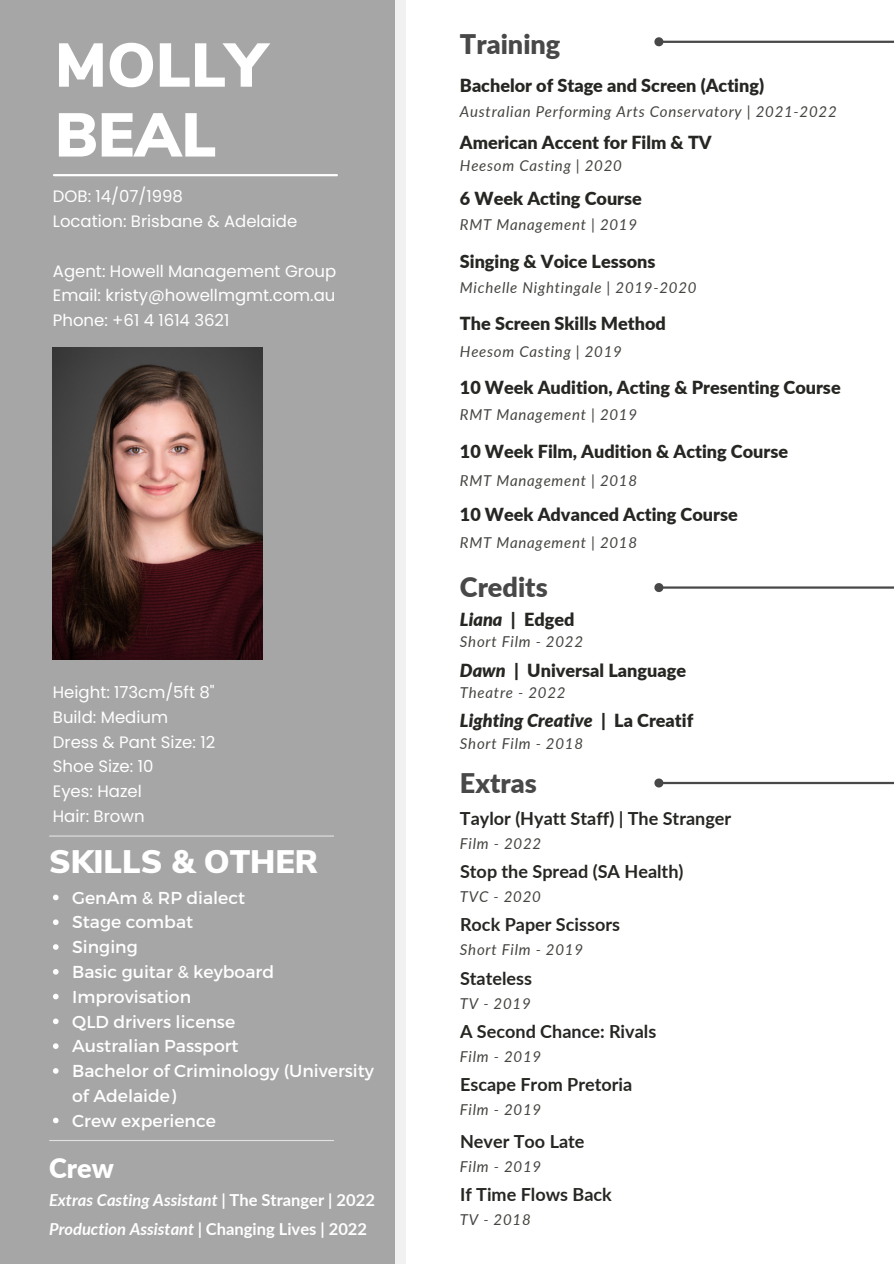
<style>
.page{position:relative;width:894px;height:1264px;background:#fff}
.page>*{position:absolute;margin:0;border:0;box-sizing:border-box;transform-origin:0 0}
.t1{font:900 61.5px/69.8px "Nunito Sans";color:#fff}
.t2{font:900 32.55px "Nunito Sans";color:#fff}
.t3{font:900 27px "Lato";color:#484848}
.t4{font:900 27px "Lato";color:#fff}
.t5{font:900 18px "Lato";color:#262723}
.t6{font:700 18px "Lato";color:#262723}
.t7{font:italic 900 18px "Lato";color:#262723}
.t8{font:17.25px/24.8px "Montserrat";color:#fff}
.t9{font:16.5px/24.8px "Poppins";color:#fff}
.t10{font:italic 700 16.5px/29.8px "Lato";color:#fff}
.t11{font:italic 15px "Lato";letter-spacing:.05em;color:#444440}
.s1{font-style:normal}
.s2{font-style:italic}
</style>
<div class="page">
<div style="left:11px;top:0;width:394px;height:1263px;background:linear-gradient(to bottom,#f1f1f1,#f1f1f1)"></div>
<div style="left:0;top:0;width:394px;height:1263px;background:#a6a6a6"></div>
<hr style="left:54px;top:174px;width:283px;height:2px;background:#fff">
<hr style="left:50px;top:835px;width:283px;height:1px;background:#e4e1e4">
<hr style="left:663px;top:586px;width:230px;height:2px;background:#484848">
<svg style="left:654px;top:583px;width:11px;height:9px"></svg>
<hr style="left:663px;top:41px;width:230px;height:2px;background:#484848">
<svg style="left:654px;top:37px;width:11px;height:10px"></svg>
<svg style="left:53px;top:894px;width:6px;height:6px"></svg>
<svg style="left:53px;top:919px;width:6px;height:6px"></svg>
<svg style="left:53px;top:944px;width:6px;height:5px"></svg>
<svg style="left:53px;top:969px;width:6px;height:5px"></svg>
<svg style="left:53px;top:993px;width:6px;height:6px"></svg>
<svg style="left:53px;top:1018px;width:6px;height:6px"></svg>
<svg style="left:53px;top:1043px;width:6px;height:5px"></svg>
<svg style="left:53px;top:1068px;width:6px;height:5px"></svg>
<svg style="left:53px;top:1117px;width:6px;height:6px"></svg>
<img style="left:53px;top:347px;width:209px;height:312px">
<hr style="left:663px;top:781px;width:230px;height:3px;background:#484848">
<svg style="left:654px;top:778px;width:11px;height:10px"></svg>
<hr style="left:50px;top:1139px;width:283px;height:2px;background:#e4e1e4">
<h1 class="t1" style="left:55px;top:32px;width:213px">MOLLY<br>BEAL</h1>
<p class="t9" style="left:53px;top:184px;width:246px">DOB: 14/07/1998<br>Location: Brisbane &amp; Adelaide</p>
<p class="t9" style="left:53px;top:258px;width:285px;text-align:justify">Agent: Howell Management Group Email: kristy@howellmgmt.com.au Phone: +61 4 1614 3621</p>
<p class="t9" style="left:53px;top:679px;width:164px">Height: 173cm/5ft 8"<br>Build: Medium<br>Dress &amp; Pant Size: 12<br>Shoe Size: 10<br>Eyes: Hazel<br>Hair: Brown</p>
<h2 class="t2" style="left:49px;top:839px;width:270px">SKILLS &amp; OTHER</h2>
<p class="t8" style="left:72px;top:884px;width:303px">GenAm &amp; RP dialect<br>Stage combat<br>Singing<br>Basic guitar &amp; keyboard<br>Improvisation<br>QLD drivers license<br>Australian Passport<br>Bachelor of Criminology (University of Adelaide)<br>Crew experience</p>
<h3 class="t4" style="left:49px;top:1151px;width:66px">Crew</h3>
<p class="t10" style="left:49px;top:1184px;width:327px">Extras Casting Assistant | <span class="s1">The Stranger | 2022<br></span>Production Assistant | <span class="s1">Changing Lives | 2022</span></p>
<h3 class="t3" style="left:460px;top:27px;width:102px">Training</h3>
<p class="t5" style="left:460px;top:74px;width:305px">Bachelor of Stage and Screen (Acting)</p>
<p class="t11" style="left:460px;top:102px;width:378px">Australian Performing Arts Conservatory | 2021-2022</p>
<p class="t11" style="left:460px;top:156px;width:163px">Heesom Casting | 2020</p>
<p class="t5" style="left:460px;top:131px;width:253px">American Accent for Film &amp; TV</p>
<p class="t5" style="left:460px;top:187px;width:183px">6 Week Acting Course</p>
<p class="t11" style="left:460px;top:216px;width:179px">RMT Management | 2019</p>
<p class="t5" style="left:460px;top:250px;width:197px">Singing &amp; Voice Lessons</p>
<p class="t11" style="left:460px;top:278px;width:238px">Michelle Nightingale | 2019-2020</p>
<p class="t5" style="left:460px;top:313px;width:207px">The Screen Skills Method</p>
<p class="t11" style="left:460px;top:342px;width:163px">Heesom Casting | 2019</p>
<p class="t5" style="left:460px;top:376px;width:382px">10 Week Audition, Acting &amp; Presenting Course</p>
<p class="t11" style="left:460px;top:405px;width:179px">RMT Management | 2019</p>
<p class="t5" style="left:460px;top:440px;width:329px">10 Week Film, Audition &amp; Acting Course</p>
<p class="t11" style="left:460px;top:471px;width:179px">RMT Management | 2018</p>
<p class="t5" style="left:460px;top:503px;width:279px">10 Week Advanced Acting Course</p>
<p class="t11" style="left:460px;top:533px;width:179px">RMT Management | 2018</p>
<h3 class="t3" style="left:460px;top:570px;width:89px">Credits</h3>
<p class="t5" style="left:460px;top:608px;width:116px"><span class="s2">Liana</span> | Edged</p>
<p class="t11" style="left:460px;top:632px;width:125px">Short Film - 2022</p>
<p class="t5" style="left:460px;top:659px;width:227px"><span class="s2">Dawn</span> | Universal Language</p>
<p class="t11" style="left:460px;top:682px;width:107px">Theatre - 2022</p>
<p class="t7" style="left:460px;top:709px;width:235px">Lighting Creative <span class="s1">| La Creatif</span></p>
<p class="t11" style="left:460px;top:734px;width:125px">Short Film - 2018</p>
<h3 class="t3" style="left:460px;top:766px;width:78px">Extras</h3>
<p class="t6" style="left:460px;top:807px;width:273px">Taylor (Hyatt Staff) | The Stranger</p>
<p class="t11" style="left:460px;top:834px;width:83px">Film - 2022</p>
<p class="t6" style="left:460px;top:860px;width:225px">Stop the Spread (SA Health)</p>
<p class="t11" style="left:460px;top:886px;width:82px">TVC - 2020</p>
<p class="t6" style="left:460px;top:913px;width:161px">Rock Paper Scissors</p>
<p class="t11" style="left:460px;top:939px;width:125px">Short Film - 2019</p>
<p class="t6" style="left:460px;top:967px;width:73px">Stateless</p>
<p class="t11" style="left:460px;top:994px;width:72px">TV - 2019</p>
<p class="t6" style="left:460px;top:1020px;width:198px">A Second Chance: Rivals</p>
<p class="t11" style="left:460px;top:1047px;width:83px">Film - 2019</p>
<p class="t6" style="left:460px;top:1073px;width:174px">Escape From Pretoria</p>
<p class="t11" style="left:460px;top:1100px;width:83px">Film - 2019</p>
<p class="t6" style="left:460px;top:1130px;width:126px">Never Too Late</p>
<p class="t11" style="left:460px;top:1156px;width:83px">Film - 2019</p>
<p class="t6" style="left:460px;top:1183px;width:153px">If Time Flows Back</p>
<p class="t11" style="left:460px;top:1209px;width:72px">TV - 2018</p>
</div>
